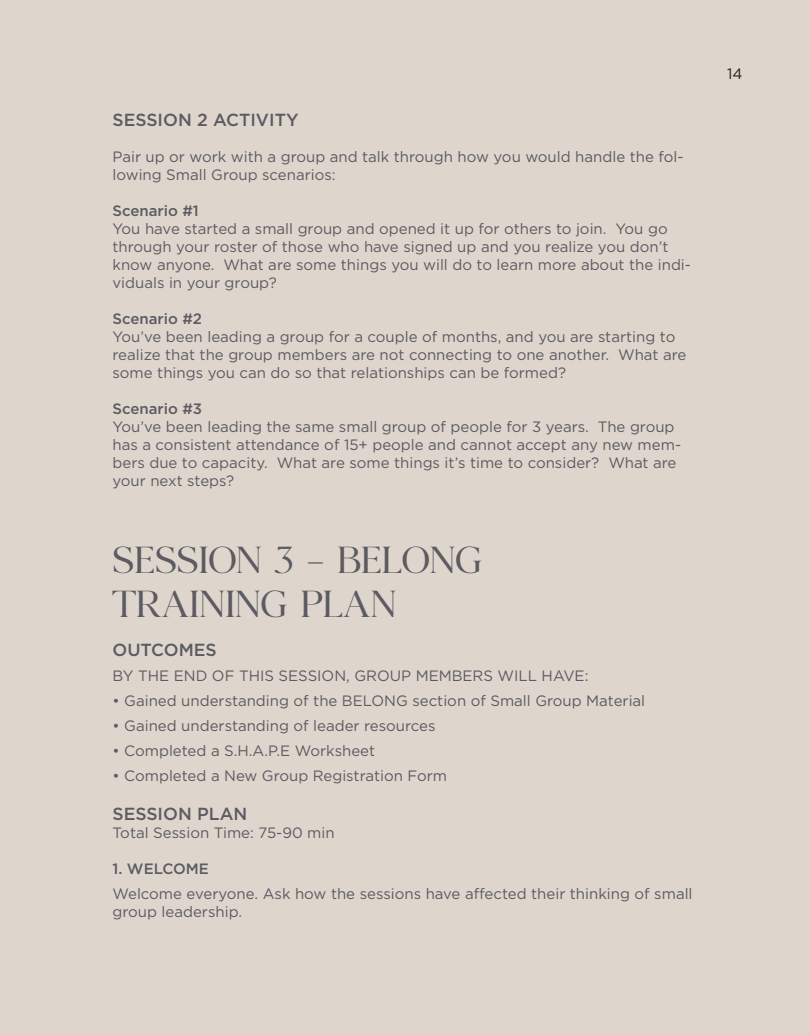
<style>
.page{position:relative;width:810px;height:1035px;background:#ded6cc}
.page>*{position:absolute;margin:0;border:0;box-sizing:border-box;transform-origin:0 0}
.t1{font:300 42.5px/43.8px "Agatho";color:#5c5b62}
.t2{font:500 17.5px "Gotham";color:#5c5b62}
.t3{font:15px/18px "Gotham";color:#5c5b62}
.t4{font:500 15px "Gotham";color:#5c5b62}
.t5{font:15px "Gotham";color:#231f20}
</style>
<div class="page">
<p class="t2" style="left:112px;top:109px;width:188px">SESSION 2 ACTIVITY</p>
<p class="t3" style="left:112px;top:148px;width:573px">Pair up or work with a group and talk through how you would handle the fol&shy;lowing Small Group scenarios:</p>
<p class="t4" style="left:112px;top:201px;width:88px">Scenario #1</p>
<p class="t3" style="left:112px;top:220px;width:580px">You have started a small group and opened it up for others to join. You go through your roster of those who have signed up and you realize you don’t know anyone. What are some things you will do to learn more about the indi&shy;viduals in your group?</p>
<p class="t4" style="left:112px;top:309px;width:91px">Scenario #2</p>
<p class="t3" style="left:112px;top:328px;width:575px">You’ve been leading a group for a couple of months, and you are starting to realize that the group members are not connecting to one another. What are some things you can do so that relationships can be formed?</p>
<p class="t4" style="left:112px;top:399px;width:91px">Scenario #3</p>
<p class="t3" style="left:112px;top:418px;width:570px">You’ve been leading the same small group of people for 3 years. The group has a consistent attendance of 15+ people and cannot accept any new mem&shy;bers due to capacity. What are some things it’s time to consider? What are your next steps?</p>
<h1 class="t1" style="left:112px;top:540px;width:372px">SESSION 3 – BELONG<br>TRAINING PLAN</h1>
<p class="t2" style="left:112px;top:639px;width:106px">OUTCOMES</p>
<p class="t3" style="left:112px;top:667px;width:478px">BY THE END OF THIS SESSION, GROUP MEMBERS WILL HAVE:</p>
<p class="t3" style="left:112px;top:692px;width:534px">• Gained understanding of the BELONG section of Small Group Material</p>
<p class="t3" style="left:112px;top:717px;width:325px">• Gained understanding of leader resources</p>
<p class="t3" style="left:112px;top:742px;width:264px">• Completed a S.H.A.P.E Worksheet</p>
<p class="t3" style="left:112px;top:767px;width:336px">• Completed a New Group Registration Form</p>
<p class="t2" style="left:112px;top:803px;width:136px">SESSION PLAN</p>
<p class="t3" style="left:112px;top:823px;width:224px">Total Session Time: 75-90 min</p>
<p class="t4" style="left:112px;top:859px;width:98px">1. WELCOME</p>
<p class="t3" style="left:112px;top:884px;width:582px">Welcome everyone. Ask how the sessions have affected their thinking of small group leadership.</p>
<p class="t5" style="left:727px;top:65px;width:17px">14</p>
</div>
